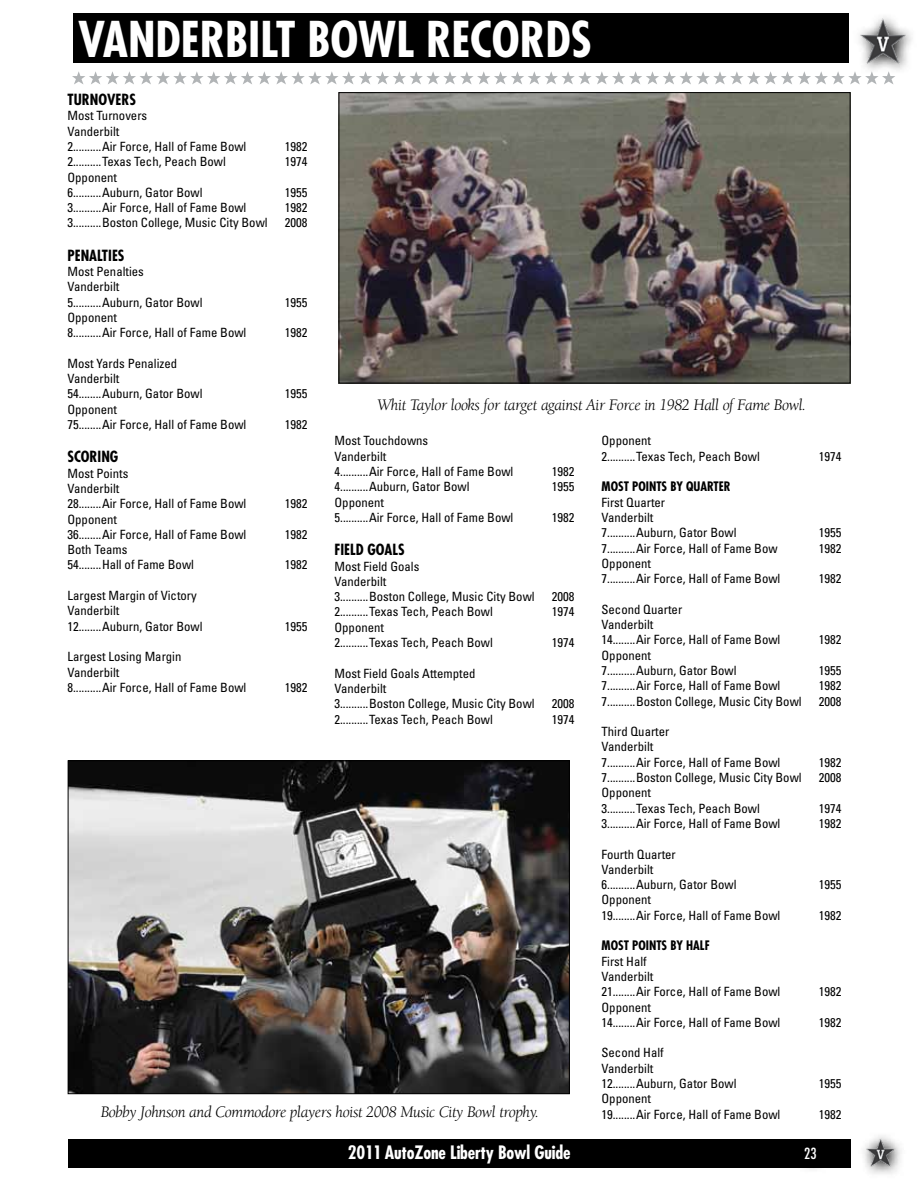
<style>
.page{position:relative;width:918px;height:1188px;background:#fff}
.page>*{position:absolute;margin:0;border:0;box-sizing:border-box;transform-origin:0 0}
.t1{font:700 condensed 48px "Futura";color:#fff}
.t2{font:700 condensed 18px "Futura";letter-spacing:-.01em;color:#fff}
.t3{font:italic 16.5px "Berkeley";letter-spacing:-.025em;color:#000}
.t4{font:700 condensed 15px "Futura";color:#000}
.t5{font:condensed 15px "Futura";color:#fff}
.t6{font:condensed 12.75px/15.3px "Univers";color:#000}
.t7{font:700 condensed 12.75px "Futura";color:#000}
</style>
<div class="page">
<img style="left:866px;top:1138px;width:35px;height:36px">
<div style="left:853px;top:11px;width:64px;height:65px;background:linear-gradient(to right,#fdfdfd,#fbfbfb)"></div>
<img style="left:860px;top:19px;width:46px;height:50px">
<div style="left:68px;top:1139px;width:782px;height:29px;background:#000"></div>
<div style="left:795px;top:1138px;width:35px;height:35px;background:#000"></div>
<svg style="left:72px;top:71px;width:823px;height:13px"></svg>
<div style="left:73px;top:14px;width:775px;height:49px;background:#000"></div>
<img style="left:341px;top:94px;width:507px;height:287px">
<div style="left:339px;top:92px;width:511px;height:291px;border:1px solid #000"></div>
<img style="left:70px;top:762px;width:498px;height:330px">
<h1 class="t1" style="left:78px;top:8px;width:515px">Vanderbilt Bowl Records</h1>
<p class="t4" style="left:68px;top:90px;width:56px">TURNOVERS</p>
<p class="t6" style="left:68px;top:108px;width:180px">Most Turnovers<br>Vanderbilt<br>2..........Air Force, Hall of Fame Bowl</p>
<p class="t6" style="left:285px;top:138px;width:24px">1982</p>
<p class="t6" style="left:68px;top:154px;width:160px">2..........Texas Tech, Peach Bowl</p>
<p class="t6" style="left:285px;top:154px;width:24px">1974</p>
<p class="t6" style="left:68px;top:169px;width:137px">Opponent<br>6..........Auburn, Gator Bowl</p>
<p class="t6" style="left:285px;top:184px;width:24px">1955</p>
<p class="t6" style="left:68px;top:200px;width:180px">3..........Air Force, Hall of Fame Bowl</p>
<p class="t6" style="left:285px;top:200px;width:24px">1982</p>
<p class="t6" style="left:68px;top:215px;width:202px">3..........Boston College, Music City Bowl</p>
<p class="t6" style="left:285px;top:215px;width:24px">2008</p>
<p class="t4" style="left:68px;top:246px;width:41px">PENALTIES</p>
<p class="t6" style="left:68px;top:264px;width:137px">Most Penalties<br>Vanderbilt<br>5..........Auburn, Gator Bowl</p>
<p class="t6" style="left:285px;top:294px;width:24px">1955</p>
<p class="t6" style="left:68px;top:309px;width:180px">Opponent<br>8..........Air Force, Hall of Fame Bowl</p>
<p class="t6" style="left:68px;top:355px;width:137px">Most Yards Penalized<br>Vanderbilt<br>54........Auburn, Gator Bowl</p>
<p class="t6" style="left:68px;top:401px;width:180px">Opponent<br>75........Air Force, Hall of Fame Bowl</p>
<p class="t4" style="left:68px;top:447px;width:8px">SCORIN</p>
<p class="t4" style="left:110px;top:447px;width:10px">G</p>
<p class="t6" style="left:68px;top:465px;width:180px">Most Points<br>Vanderbilt<br>28........Air Force, Hall of Fame Bowl</p>
<p class="t6" style="left:68px;top:511px;width:180px">Opponent<br>36........Air Force, Hall of Fame Bowl</p>
<p class="t6" style="left:68px;top:542px;width:128px">Both Teams<br>54........Hall of Fame Bowl</p>
<p class="t6" style="left:68px;top:588px;width:137px">Largest Margin of Victory<br>Vanderbilt<br>12........Auburn, Gator Bowl</p>
<p class="t6" style="left:68px;top:649px;width:180px">Largest Losing Margin<br>Vanderbilt<br>8..........Air Force, Hall of Fame Bowl</p>
<p class="t6" style="left:285px;top:325px;width:24px">1982</p>
<p class="t6" style="left:285px;top:386px;width:24px">1955</p>
<p class="t6" style="left:285px;top:417px;width:24px">1982</p>
<p class="t6" style="left:285px;top:496px;width:24px">1982</p>
<p class="t6" style="left:285px;top:526px;width:24px">1982</p>
<p class="t6" style="left:285px;top:557px;width:24px">1982</p>
<p class="t6" style="left:285px;top:618px;width:24px">1955</p>
<p class="t6" style="left:285px;top:679px;width:24px">1982</p>
<p class="t3" style="left:377px;top:396px;width:431px">Whit Taylor looks for target against Air Force in 1982 Hall of Fame Bowl.</p>
<p class="t6" style="left:335px;top:433px;width:180px">Most Touchdowns<br>Vanderbilt<br>4..........Air Force, Hall of Fame Bowl</p>
<p class="t6" style="left:552px;top:464px;width:24px">1982</p>
<p class="t6" style="left:335px;top:479px;width:137px">4..........Auburn, Gator Bowl</p>
<p class="t6" style="left:552px;top:479px;width:24px">1955</p>
<p class="t6" style="left:335px;top:494px;width:180px">Opponent<br>5..........Air Force, Hall of Fame Bowl</p>
<p class="t6" style="left:552px;top:509px;width:24px">1982</p>
<p class="t6" style="left:602px;top:433px;width:160px">Opponent<br>2..........Texas Tech, Peach Bowl</p>
<p class="t7" style="left:602px;top:478px;width:38px">MOST POINTS</p>
<p class="t7" style="left:670px;top:478px;width:44px">BY QUARTER</p>
<p class="t6" style="left:602px;top:494px;width:137px">First Quarter<br>Vanderbilt<br>7..........Auburn, Gator Bowl</p>
<p class="t6" style="left:819px;top:448px;width:24px">1974</p>
<p class="t6" style="left:819px;top:525px;width:24px">1955</p>
<p class="t4" style="left:334px;top:540px;width:71px">FIELD GOALS</p>
<p class="t6" style="left:334px;top:558px;width:202px">Most Field Goals<br>Vanderbilt<br>3..........Boston College, Music City Bowl</p>
<p class="t6" style="left:552px;top:589px;width:24px">2008</p>
<p class="t6" style="left:334px;top:604px;width:160px">2..........Texas Tech, Peach Bowl</p>
<p class="t6" style="left:552px;top:604px;width:24px">1974</p>
<p class="t6" style="left:334px;top:619px;width:160px">Opponent<br>2..........Texas Tech, Peach Bowl</p>
<p class="t6" style="left:552px;top:635px;width:24px">1974</p>
<p class="t6" style="left:334px;top:665px;width:202px">Most Field Goals Attempted<br>Vanderbilt<br>3..........Boston College, Music City Bowl</p>
<p class="t6" style="left:552px;top:696px;width:24px">2008</p>
<p class="t6" style="left:334px;top:711px;width:160px">2..........Texas Tech, Peach Bowl</p>
<p class="t6" style="left:552px;top:711px;width:24px">1974</p>
<p class="t6" style="left:602px;top:540px;width:178px">7..........Air Force, Hall of Fame Bow</p>
<p class="t6" style="left:819px;top:540px;width:24px">1982</p>
<p class="t6" style="left:602px;top:555px;width:180px">Opponent<br>7..........Air Force, Hall of Fame Bowl</p>
<p class="t6" style="left:819px;top:571px;width:24px">1982</p>
<p class="t6" style="left:602px;top:601px;width:180px">Second Quarter<br>Vanderbilt<br>14........Air Force, Hall of Fame Bowl</p>
<p class="t6" style="left:602px;top:647px;width:137px">Opponent<br>7..........Auburn, Gator Bowl</p>
<p class="t6" style="left:819px;top:632px;width:24px">1982</p>
<p class="t6" style="left:819px;top:662px;width:24px">1955</p>
<p class="t6" style="left:602px;top:678px;width:180px">7..........Air Force, Hall of Fame Bowl</p>
<p class="t6" style="left:819px;top:678px;width:24px">1982</p>
<p class="t6" style="left:602px;top:693px;width:202px">7..........Boston College, Music City Bowl</p>
<p class="t6" style="left:819px;top:693px;width:24px">2008</p>
<p class="t6" style="left:602px;top:724px;width:180px">Third Quarter<br>Vanderbilt<br>7..........Air Force, Hall of Fame Bowl</p>
<p class="t6" style="left:819px;top:754px;width:24px">1982</p>
<p class="t6" style="left:602px;top:770px;width:202px">7..........Boston College, Music City Bowl</p>
<p class="t6" style="left:819px;top:770px;width:24px">2008</p>
<p class="t6" style="left:602px;top:785px;width:160px">Opponent<br>3..........Texas Tech, Peach Bowl</p>
<p class="t6" style="left:819px;top:800px;width:24px">1974</p>
<p class="t6" style="left:602px;top:815px;width:180px">3..........Air Force, Hall of Fame Bowl</p>
<p class="t6" style="left:819px;top:815px;width:24px">1982</p>
<p class="t6" style="left:602px;top:846px;width:137px">Fourth Quarter<br>Vanderbilt<br>6..........Auburn, Gator Bowl</p>
<p class="t6" style="left:819px;top:877px;width:24px">1955</p>
<p class="t6" style="left:602px;top:892px;width:180px">Opponent<br>19........Air Force, Hall of Fame Bowl</p>
<p class="t7" style="left:602px;top:937px;width:38px">MOST POINTS</p>
<p class="t7" style="left:670px;top:937px;width:41px">BY HALF</p>
<p class="t6" style="left:602px;top:953px;width:180px">First Half<br>Vanderbilt<br>21........Air Force, Hall of Fame Bowl</p>
<p class="t6" style="left:602px;top:999px;width:180px">Opponent<br>14........Air Force, Hall of Fame Bowl</p>
<p class="t6" style="left:602px;top:1045px;width:137px">Second Half<br>Vanderbilt<br>12........Auburn, Gator Bowl</p>
<p class="t6" style="left:819px;top:907px;width:24px">1982</p>
<p class="t6" style="left:819px;top:984px;width:24px">1982</p>
<p class="t6" style="left:819px;top:1014px;width:24px">1982</p>
<p class="t6" style="left:819px;top:1076px;width:24px">1955</p>
<p class="t3" style="left:101px;top:1104px;width:440px">Bobby Johnson and Commodore players hoist 2008 Music City Bowl trophy.</p>
<p class="t6" style="left:602px;top:1091px;width:180px">Opponent<br>19........Air Force, Hall of Fame Bowl</p>
<p class="t6" style="left:819px;top:1106px;width:24px">1982</p>
<h2 class="t2" style="left:348px;top:1141px;width:224px">2011 AutoZone Liberty Bowl Guide</h2>
<p class="t5" style="left:804px;top:1144px;width:14px">23</p>
</div>
